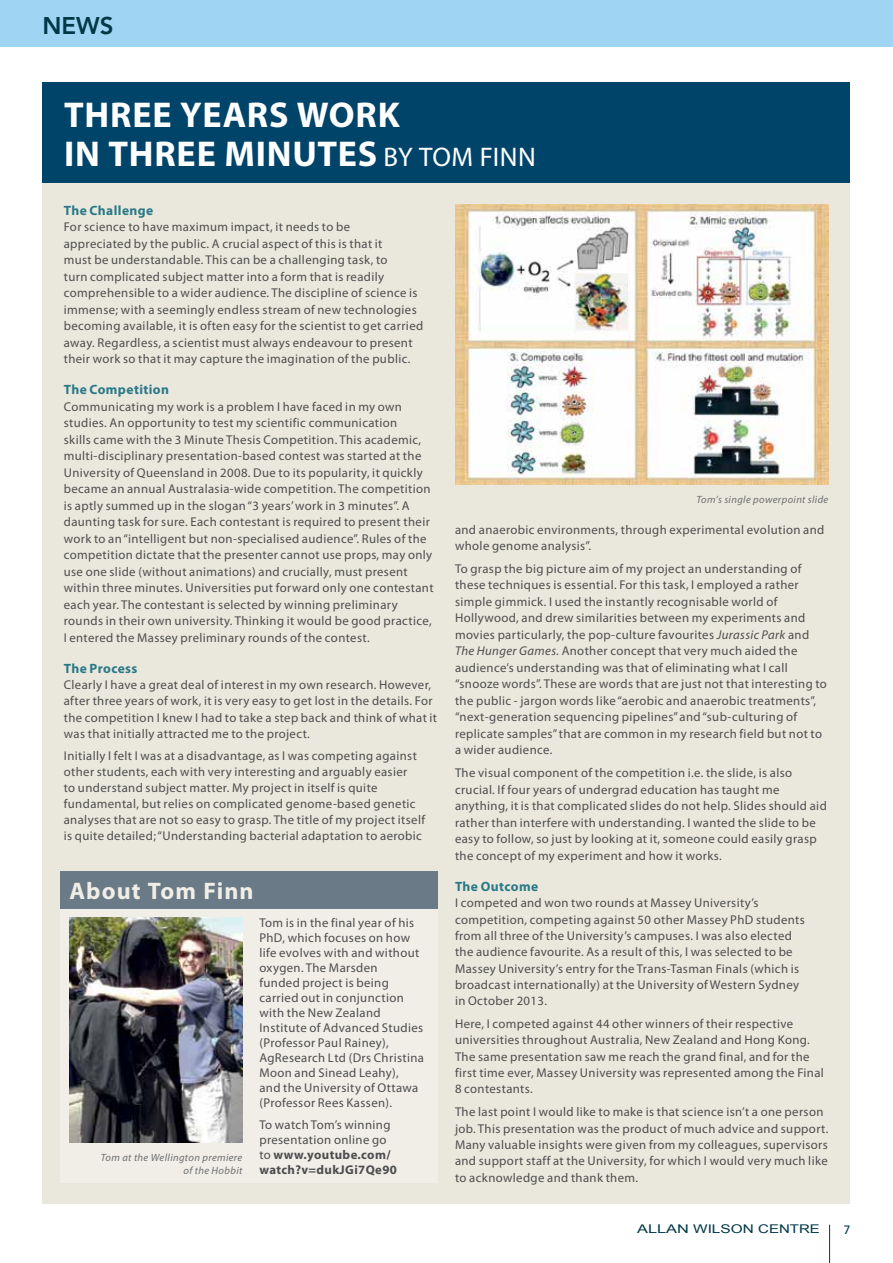
<style>
.page{position:relative;width:893px;height:1263px;background:#fff}
.page>*{position:absolute;margin:0;border:0;box-sizing:border-box;transform-origin:0 0}
.t1{font:700 36px/39px "Myriad Pro";letter-spacing:.025em;color:#fff}
.t2{font:27px "Myriad Pro";color:#fff}
.t3{font:700 24px "Myriad Pro";letter-spacing:.045em;color:#f0eee6}
.t4{font:800 24px "Avenir";color:#003846}
.t5{font:700 13.5px "Myriad Pro";letter-spacing:.03em;color:#2b7887}
.t6{font:12.75px/16.5px "Myriad Pro";letter-spacing:.03em;color:#4d4d4f}
.t7{font:12px "Arial";color:#003846;scale:1.36 1}
.t8{font:500 12px "Avenir";color:#003846}
.t9{font:italic 10.5px/12.8px "Myriad Pro";letter-spacing:.035em;color:#6d6e71;text-align:right}
.s1{font-weight:700}
.s2{font-style:italic}
</style>
<div class="page">
<div style="left:0;top:0;width:893px;height:47px;background:#9fd5f3"></div>
<hr style="left:829px;top:1225px;width:1px;height:38px;background:#003846">
<div style="left:43px;top:83px;width:807px;height:1120px;background:#eae8dc"></div>
<div style="left:43px;top:83px;width:807px;height:100px;background:#00446a"></div>
<img style="left:455px;top:204px;width:373px;height:280px">
<div style="left:61px;top:871px;width:377px;height:311px;background:#f0eee6"></div>
<div style="left:61px;top:871px;width:377px;height:38px;background:#6a7a87"></div>
<img style="left:69px;top:918px;width:173px;height:224px">
<h3 class="t4" style="left:43px;top:12px;width:71px">NEWS</h3>
<h1 class="t1" style="left:64px;top:94px;width:337px">Three years work in three minutes</h1>
<h2 class="t2" style="left:384px;top:140px;width:124px">by Tom Finn</h2>
<p class="t5" style="left:64px;top:201px;width:91px">The Challenge</p>
<p class="t6" style="left:64px;top:218px;width:361px">For science to have maximum impact, it needs to be<br>appreciated by the public. A crucial aspect of this is that it<br>must be understandable. This can be a challenging task, to<br>turn complicated subject matter into a form that is readily comprehensible to a wider audience. The discipline of science is immense; with a seemingly endless stream of new technologies becoming available, it is often easy for the scientist to get carried away. Regardless, a scientist must always endeavour to present their work so that it may capture the imagination of the public.</p>
<p class="t5" style="left:64px;top:381px;width:107px">The Competition</p>
<p class="t6" style="left:64px;top:398px;width:371px">Communicating my work is a problem I have faced in my own studies. An opportunity to test my scientific communication<br>skills came with the 3 Minute Thesis Competition. This academic, multi-disciplinary presentation-based contest was started at the University of Queensland in 2008. Due to its popularity, it quickly became an annual Australasia-wide competition. The competition is aptly summed up in the slogan “3 years’ work in 3 minutes”. A daunting task for sure. Each contestant is required to present their work to an “intelligent but non-specialised audience”. Rules of the competition dictate that the presenter cannot use props, may only use one slide (without animations) and crucially, must present within three minutes. Universities put forward only one contestant each year. The contestant is selected by winning preliminary rounds in their own university. Thinking it would be good practice, I entered the Massey preliminary rounds of the contest.</p>
<p class="t5" style="left:64px;top:660px;width:75px">The Process</p>
<p class="t6" style="left:64px;top:677px;width:375px;line-height:16px">Clearly I have a great deal of interest in my own research. However, after three years of work, it is very easy to get lost in the details. For the competition I knew I had to take a step back and think of what it was that initially attracted me to the project.</p>
<p class="t6" style="left:64px;top:747px;width:363px;line-height:16px">Initially I felt I was at a disadvantage, as I was competing against other students, each with very interesting and arguably easier<br>to understand subject matter. My project in itself is quite fundamental, but relies on complicated genome-based genetic analyses that are not so easy to grasp. The title of my project itself is quite detailed; “Understanding bacterial adaptation to aerobic</p>
<h3 class="t3" style="left:69px;top:875px;width:186px">About Tom Finn</h3>
<p class="t9" style="left:101px;top:1151px;width:143px">Tom at the Wellington premiere of the Hobbit</p>
<p class="t6" style="left:259px;top:915px;width:166px;line-height:15px">Tom is in the final year of his<br>PhD, which focuses on how life evolves with and without oxygen. The Marsden<br>funded project is being carried out in conjunction with the New Zealand<br>Institute of Advanced Studies (Professor Paul Rainey),<br>AgResearch Ltd (Drs Christina<br>Moon and Sinead Leahy),<br>and the University of Ottawa (Professor Rees Kassen).</p>
<p class="t6" style="left:259px;top:1116px;width:139px;line-height:15px">To watch Tom’s winning presentation online go to <span class="s1">www.youtube.com/ watch?v=dukJGi7Qe90</span></p>
<p class="t9" style="left:696px;top:493px;width:133px">Tom’s single powerpoint slide</p>
<p class="t6" style="left:455px;top:521px;width:371px;line-height:16px">and anaerobic environments, through experimental evolution and whole genome analysis”.</p>
<p class="t6" style="left:455px;top:560px;width:373px">To grasp the big picture aim of my project an understanding of these techniques is essential. For this task, I employed a rather simple gimmick. I used the instantly recognisable world of Hollywood, and drew similarities between my experiments and movies particularly, the pop-culture favourites <span class="s2">Jurassic Park</span> and <span class="s2">The Hunger Games.</span> Another concept that very much aided the audience’s understanding was that of eliminating what I call “snooze words”. These are words that are just not that interesting to the public - jargon words like “aerobic and anaerobic treatments”, “next-generation sequencing pipelines” and “sub-culturing of replicate samples” that are common in my research field but not to a wider audience.</p>
<p class="t6" style="left:455px;top:764px;width:373px">The visual component of the competition i.e. the slide, is also crucial. If four years of undergrad education has taught me anything, it is that complicated slides do not help. Slides should aid rather than interfere with understanding. I wanted the slide to be easy to follow, so just by looking at it, someone could easily grasp the concept of my experiment and how it works.</p>
<p class="t5" style="left:455px;top:877px;width:85px">The Outcome</p>
<p class="t6" style="left:455px;top:894px;width:351px">I competed and won two rounds at Massey University’s competition, competing against 50 other Massey PhD students from all three of the University’s campuses. I was also elected the audience favourite. As a result of this, I was selected to be Massey University’s entry for the Trans-Tasman Finals (which is broadcast internationally) at the University of Western Sydney in October 2013.</p>
<p class="t6" style="left:455px;top:1015px;width:370px">Here, I competed against 44 other winners of their respective universities throughout Australia, New Zealand and Hong Kong.<br>The same presentation saw me reach the grand final, and for the first time ever, Massey University was represented among the Final 8 contestants.</p>
<p class="t6" style="left:455px;top:1103px;width:375px">The last point I would like to make is that science isn’t a one person job. This presentation was the product of much advice and support.<br>Many valuable insights were given from my colleagues, supervisors and support staff at the University, for which I would very much like to acknowledge and thank them.</p>
<p class="t7" style="left:637px;top:1221px;width:136px">ALLAN WILSON CENTRE</p>
<p class="t8" style="left:844px;top:1223px;width:8px">7</p>
</div>
